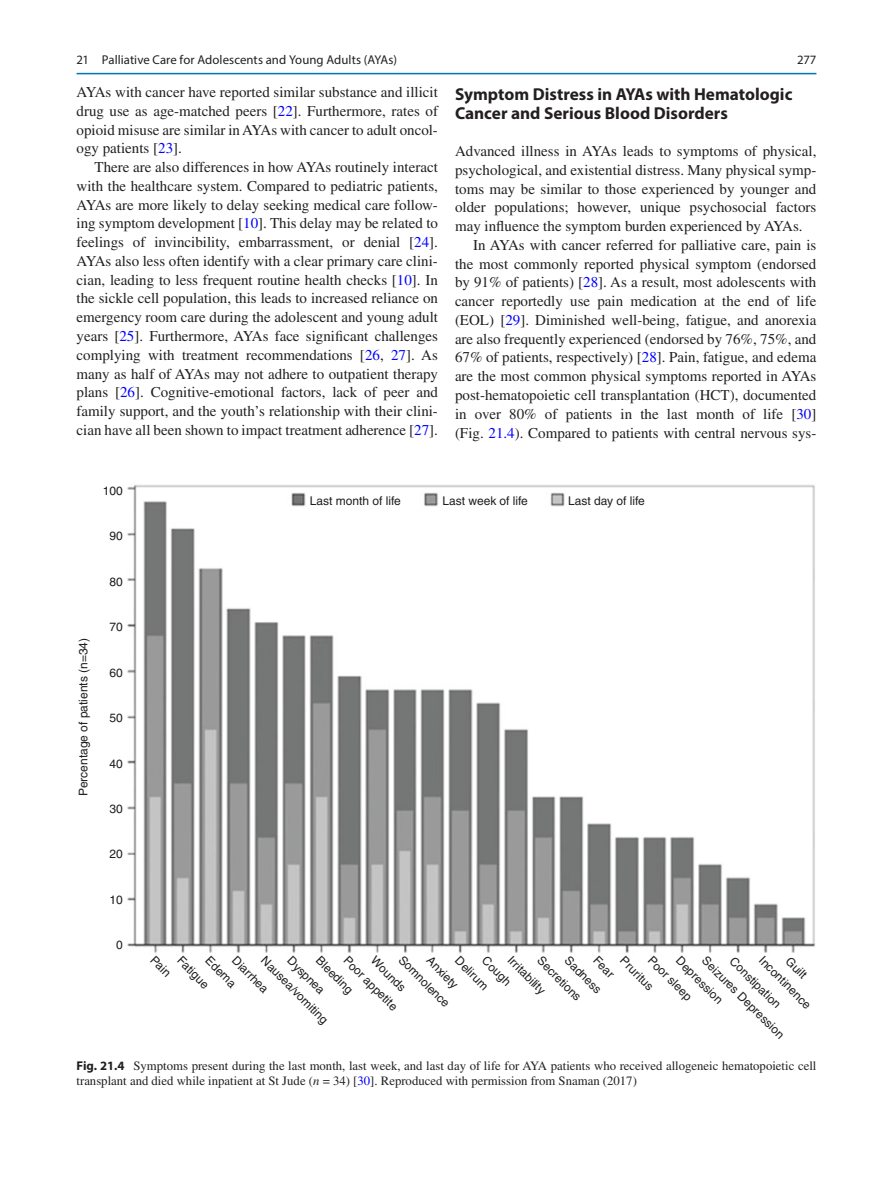
<style>
.page{position:relative;width:893px;height:1187px;background:#fff}
.page>*{position:absolute;margin:0;border:0;box-sizing:border-box;transform-origin:0 0}
._1_hd{font:700 17.25px/18.8px "Myriad Pro";color:#231f20}
.Text{font:15px/18.8px "Times LT Std";color:#231f20;text-align:justify}
.Text_flush{font:15px/18.8px "Times LT Std";color:#231f20;text-align:justify}
.t1{font:12.75px/15px "Times LT Std";color:#231f20}
.t2{font:12.75px "Myriad Pro";letter-spacing:.005em;color:#231f20}
.t3{font:12px/19px "Helvetica";color:#1d1e1f}
.s1{color:#00f}
.s2{font-family:"Myriad Pro";font-weight:700}
.s3{font-style:italic}
</style>
<div class="page">
<img style="left:127px;top:484px;width:689px;height:469px">
<hr style="left:77px;top:73px;width:739px;height:1px;background:#0073bc">
<p class="t2" style="left:77px;top:52px;width:322px">21 Palliative Care for Adolescents and Young Adults (AYAs)</p>
<p class="Text" style="left:77px;top:83px;width:363px">AYAs with cancer have reported similar substance and illicit drug use as age-matched peers [<span class="s1">22</span>]. Furthermore, rates of opioid misuse are similar in AYAs with cancer to adult oncol&shy;ogy patients [<span class="s1">23</span>].</p>
<p class="Text" style="left:77px;top:158px;width:363px;text-indent:18px">There are also differences in how AYAs routinely interact with the healthcare system. Compared to pediatric patients, AYAs are more likely to delay seeking medical care follow&shy;ing symptom development [<span class="s1">10</span>]. This delay may be related to feelings of invincibility, embarrassment, or denial [<span class="s1">24</span>].<br>AYAs also less often identify with a clear primary care clini&shy;cian, leading to less frequent routine health checks [<span class="s1">10</span>]. In the sickle cell population, this leads to increased reliance on emergency room care during the adolescent and young adult years [<span class="s1">25</span>]. Furthermore, AYAs face significant challenges complying with treatment recommendations [<span class="s1">26</span>, <span class="s1">27</span>]. As many as half of AYAs may not adhere to outpatient therapy plans [<span class="s1">26</span>]. Cognitive-emotional factors, lack of peer and family support, and the youth’s relationship with their clini&shy;cian have all been shown to impact treatment adherence [<span class="s1">27</span>].</p>
<p class="t2" style="left:797px;top:52px;width:21px">277</p>
<h2 class="_1_hd" style="left:455px;top:84px;width:339px">Symptom Distress in AYAs with Hematologic<br>Cancer and Serious Blood Disorders</h2>
<p class="Text_flush" style="left:455px;top:142px;width:363px">Advanced illness in AYAs leads to symptoms of physical, psychological, and existential distress. Many physical symp&shy;toms may be similar to those experienced by younger and older populations; however, unique psychosocial factors may influence the symptom burden experienced by AYAs.</p>
<p class="Text" style="left:455px;top:235px;width:363px;text-indent:18px">In AYAs with cancer referred for palliative care, pain is the most commonly reported physical symptom (endorsed by 91% of patients) [<span class="s1">28</span>]. As a result, most adolescents with cancer reportedly use pain medication at the end of life (EOL) [<span class="s1">29</span>]. Diminished well-being, fatigue, and anorexia are also frequently experienced (endorsed by 76%, 75%, and 67% of patients, respectively) [<span class="s1">28</span>]. Pain, fatigue, and edema are the most common physical symptoms reported in AYAs post-hematopoietic cell transplantation (HCT), documented in over 80% of patients in the last month of life [<span class="s1">30</span>] (Fig. <span class="s1">21.4</span>). Compared to patients with central nervous sys-</p>
<p class="t3" style="left:74px;top:795px;width:159px;rotate:-90deg">Percentage of patients (n=34)</p>
<p class="t3" style="left:103px;top:481px;width:22px">100</p>
<p class="t3" style="left:110px;top:526px;width:15px">90</p>
<p class="t3" style="left:110px;top:572px;width:15px">80</p>
<p class="t3" style="left:110px;top:617px;width:15px">70</p>
<p class="t3" style="left:110px;top:663px;width:15px">60</p>
<p class="t3" style="left:110px;top:708px;width:15px">50</p>
<p class="t3" style="left:110px;top:753px;width:15px">40</p>
<p class="t3" style="left:110px;top:799px;width:15px">30</p>
<p class="t3" style="left:110px;top:844px;width:15px">20</p>
<p class="t3" style="left:110px;top:890px;width:15px">10</p>
<p class="t3" style="left:116px;top:935px;width:8px">0</p>
<p class="t3" style="left:310px;top:491px;width:93px">Last month of life</p>
<p class="t3" style="left:442px;top:491px;width:87px">Last week of life</p>
<p class="t3" style="left:568px;top:491px;width:78px">Last day of life</p>
<p class="t3" style="left:407px;top:951px;width:68px;rotate:45deg">Somnolence</p>
<p class="t3" style="left:380px;top:951px;width:45px;rotate:45deg">Wounds</p>
<p class="t3" style="left:435px;top:951px;width:41px;rotate:45deg">Anxiety</p>
<p class="t3" style="left:159px;top:951px;width:25px;rotate:45deg">Pain</p>
<p class="t3" style="left:186px;top:951px;width:41px;rotate:45deg">Fatigue</p>
<p class="t3" style="left:227px;top:938px;width:66px;text-indent:19px;rotate:45deg">Diarrhea<br>Edema</p>
<p class="t3" style="left:516px;top:951px;width:50px;rotate:45deg">Irritability</p>
<p class="t3" style="left:795px;top:952px;width:26px;rotate:45deg">Guilt</p>
<p class="t3" style="left:491px;top:951px;width:37px;rotate:45deg">Cough</p>
<p class="t3" style="left:546px;top:951px;width:58px;rotate:45deg">Secretions</p>
<p class="t3" style="left:573px;top:951px;width:48px;rotate:45deg">Sadness</p>
<p class="t3" style="left:657px;top:951px;width:58px;rotate:45deg">Poor sleep</p>
<p class="t3" style="left:711px;top:951px;width:112px;rotate:45deg">Seizures Depression</p>
<p class="t3" style="left:325px;top:951px;width:48px;rotate:45deg">Bleeding</p>
<p class="t3" style="left:270px;top:951px;width:91px;rotate:45deg">Nausea/vomiting</p>
<p class="t3" style="left:296px;top:951px;width:49px;rotate:45deg">Dyspnea</p>
<p class="t3" style="left:685px;top:951px;width:62px;rotate:45deg">Depression</p>
<p class="t3" style="left:464px;top:951px;width:43px;rotate:45deg">Delirum</p>
<p class="t3" style="left:352px;top:951px;width:72px;rotate:45deg">Poor appetite</p>
<p class="t3" style="left:615px;top:938px;width:62px;text-indent:19px;rotate:45deg">Pruritus<br>Fear</p>
<p class="t3" style="left:739px;top:952px;width:68px;rotate:45deg">Constipation</p>
<p class="t3" style="left:768px;top:951px;width:70px;rotate:45deg">Incontinence</p>
<p class="t1" style="left:77px;top:1058px;width:741px"><span class="s2">Fig. 21.4</span> Symptoms present during the last month, last week, and last day of life for AYA patients who received allogeneic hematopoietic cell transplant and died while inpatient at St Jude (<span class="s3">n</span> = 34) [<span class="s1">30</span>]. Reproduced with permission from Snaman (2017)</p>
</div>
